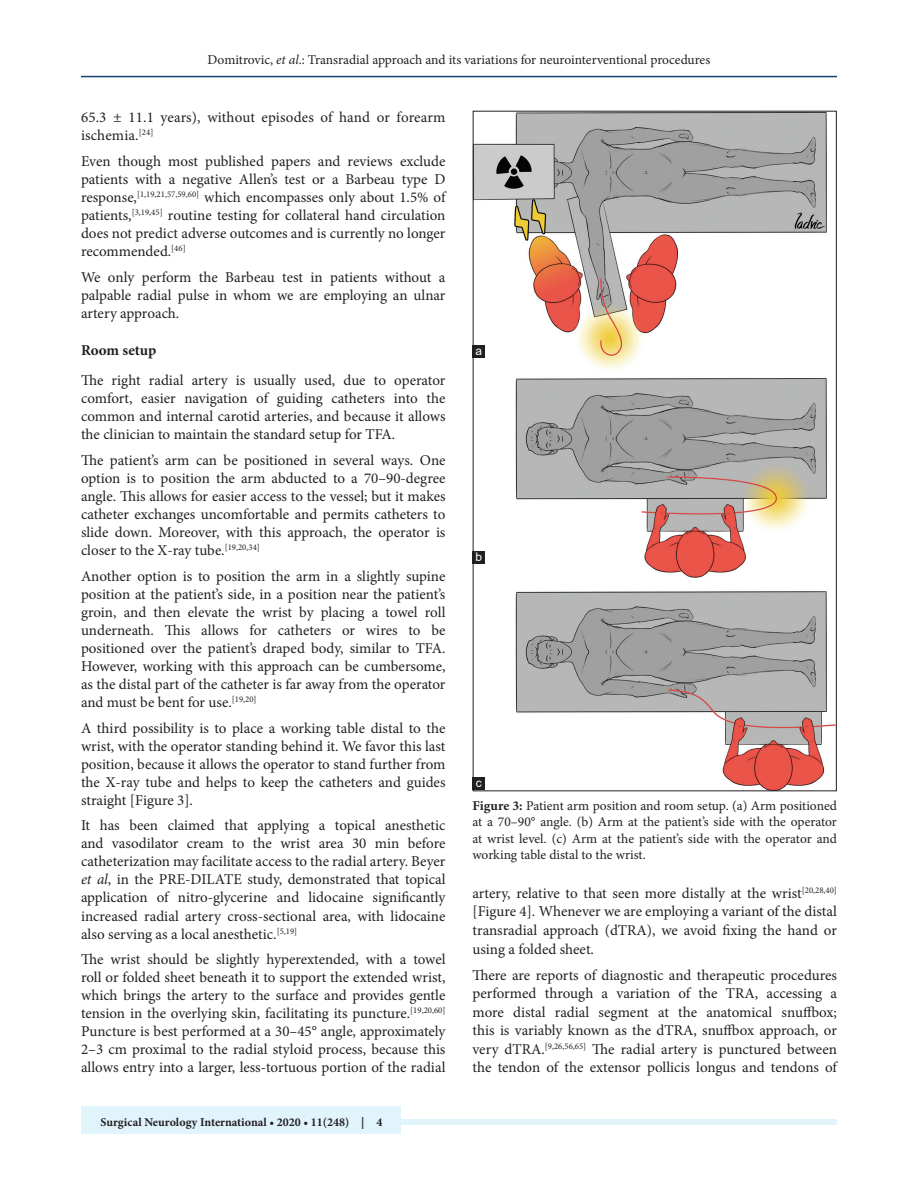
<style>
.page{position:relative;width:918px;height:1188px;background:#fff}
.page>*{position:absolute;margin:0;border:0;box-sizing:border-box;transform-origin:0 0}
.TX{font:15px/18px "Minion Pro";color:#231f20;text-align:justify}
.t1{font:700 15px "Minion Pro";letter-spacing:-.005em;color:#231f20}
.FGC{font:13.5px/16.5px "Minion Pro";letter-spacing:-.005em;color:#231f20;text-align:justify}
.t2{font:700 12px "Minion Pro";color:#231f20}
.LABEL{font:12px "Arial";color:#fff}
.s1{font-style:italic}
.s2{font-weight:700}
</style>
<div class="page">
<hr style="left:81px;top:76px;width:756px;height:1px;background:#164077">
<div style="left:81px;top:1119px;width:756px;height:6px;background:#e1f4fc"></div>
<div style="left:81px;top:1106px;width:319px;height:28px;background:#e1f4fc"></div>
<img style="left:475px;top:113px;width:360px;height:676px">
<div style="left:472px;top:346px;width:13px;height:12px;background:#231f20"></div>
<div style="left:472px;top:551px;width:13px;height:13px;background:#231f20"></div>
<div style="left:472px;top:777px;width:13px;height:13px;background:#231f20"></div>
<p class="FGC" style="left:208px;top:51px;width:504px">Domitrovic, <span class="s1">et al</span>.: Transradial approach and its variations for neurointerventional procedures</p>
<p class="TX" style="left:81px;top:109px;width:366px">65.3 ± 11.1 years), without episodes of hand or forearm ischemia.<sup>[24]</sup></p>
<p class="TX" style="left:81px;top:152px;width:366px">Even though most published papers and reviews exclude patients with a negative Allen’s test or a Barbeau type D response,<sup>[1,19,21,57,59,60]</sup> which encompasses only about 1.5% of patients,<sup>[3,19,45]</sup> routine testing for collateral hand circulation does not predict adverse outcomes and is currently no longer recommended.<sup>[46]</sup></p>
<p class="TX" style="left:81px;top:268px;width:366px">We only perform the Barbeau test in patients without a palpable radial pulse in whom we are employing an ulnar artery approach.</p>
<h2 class="t1" style="left:81px;top:340px;width:77px">Room setup</h2>
<p class="TX" style="left:81px;top:372px;width:366px">The right radial artery is usually used, due to operator comfort, easier navigation of guiding catheters into the common and internal carotid arteries, and because it allows the clinician to maintain the standard setup for TFA.</p>
<p class="TX" style="left:81px;top:451px;width:366px">The patient’s arm can be positioned in several ways. One option is to position the arm abducted to a 70–90-degree angle. This allows for easier access to the vessel; but it makes catheter exchanges uncomfortable and permits catheters to slide down. Moreover, with this approach, the operator is closer to the X-ray tube.<sup>[19,20,34]</sup></p>
<p class="TX" style="left:81px;top:567px;width:366px">Another option is to position the arm in a slightly supine position at the patient’s side, in a position near the patient’s groin, and then elevate the wrist by placing a towel roll underneath. This allows for catheters or wires to be positioned over the patient’s draped body, similar to TFA.<br>However, working with this approach can be cumbersome, as the distal part of the catheter is far away from the operator and must be bent for use.<sup>[19,20]</sup></p>
<p class="TX" style="left:81px;top:719px;width:366px">A third possibility is to place a working table distal to the wrist, with the operator standing behind it. We favor this last position, because it allows the operator to stand further from the X-ray tube and helps to keep the catheters and guides straight [Figure 3].</p>
<p class="TX" style="left:81px;top:817px;width:366px">It has been claimed that applying a topical anesthetic and vasodilator cream to the wrist area 30 min before catheterization may facilitate access to the radial artery. Beyer <span class="s1">et al</span>, in the PRE-DILATE study, demonstrated that topical application of nitro-glycerine and lidocaine significantly increased radial artery cross-sectional area, with lidocaine also serving as a local anesthetic.<sup>[5,19]</sup></p>
<p class="TX" style="left:81px;top:950px;width:366px">The wrist should be slightly hyperextended, with a towel roll or folded sheet beneath it to support the extended wrist, which brings the artery to the surface and provides gentle tension in the overlying skin, facilitating its puncture.<sup>[19,20,60] </sup>Puncture is best performed at a 30–45° angle, approximately 2–3 cm proximal to the radial styloid process, because this allows entry into a larger, less-tortuous portion of the radial</p>
<p class="t2" style="left:100px;top:1113px;width:284px">Surgical Neurology International • 2020 • 11(248) | 4</p>
<p class="LABEL" style="left:476px;top:343px;width:8px">a</p>
<p class="LABEL" style="left:476px;top:548px;width:8px">b</p>
<p class="LABEL" style="left:476px;top:774px;width:7px">c</p>
<p class="FGC" style="left:472px;top:797px;width:366px"><span class="s2">Figure 3:</span> Patient arm position and room setup. (a) Arm positioned at a 70–90° angle. (b) Arm at the patient’s side with the operator at wrist level. (c) Arm at the patient’s side with the operator and working table distal to the wrist.</p>
<p class="TX" style="left:472px;top:884px;width:366px;line-height:18.6px">artery, relative to that seen more distally at the wrist<sup>[20,28,40] </sup>[Figure 4]. Whenever we are employing a variant of the distal transradial approach (dTRA), we avoid fixing the hand or using a folded sheet.</p>
<p class="TX" style="left:472px;top:966px;width:366px;line-height:18.6px">There are reports of diagnostic and therapeutic procedures performed through a variation of the TRA, accessing a more distal radial segment at the anatomical snuffbox; this is variably known as the dTRA, snuffbox approach, or very dTRA.<sup>[9,26,56,65]</sup> The radial artery is punctured between the tendon of the extensor pollicis longus and tendons of</p>
</div>
